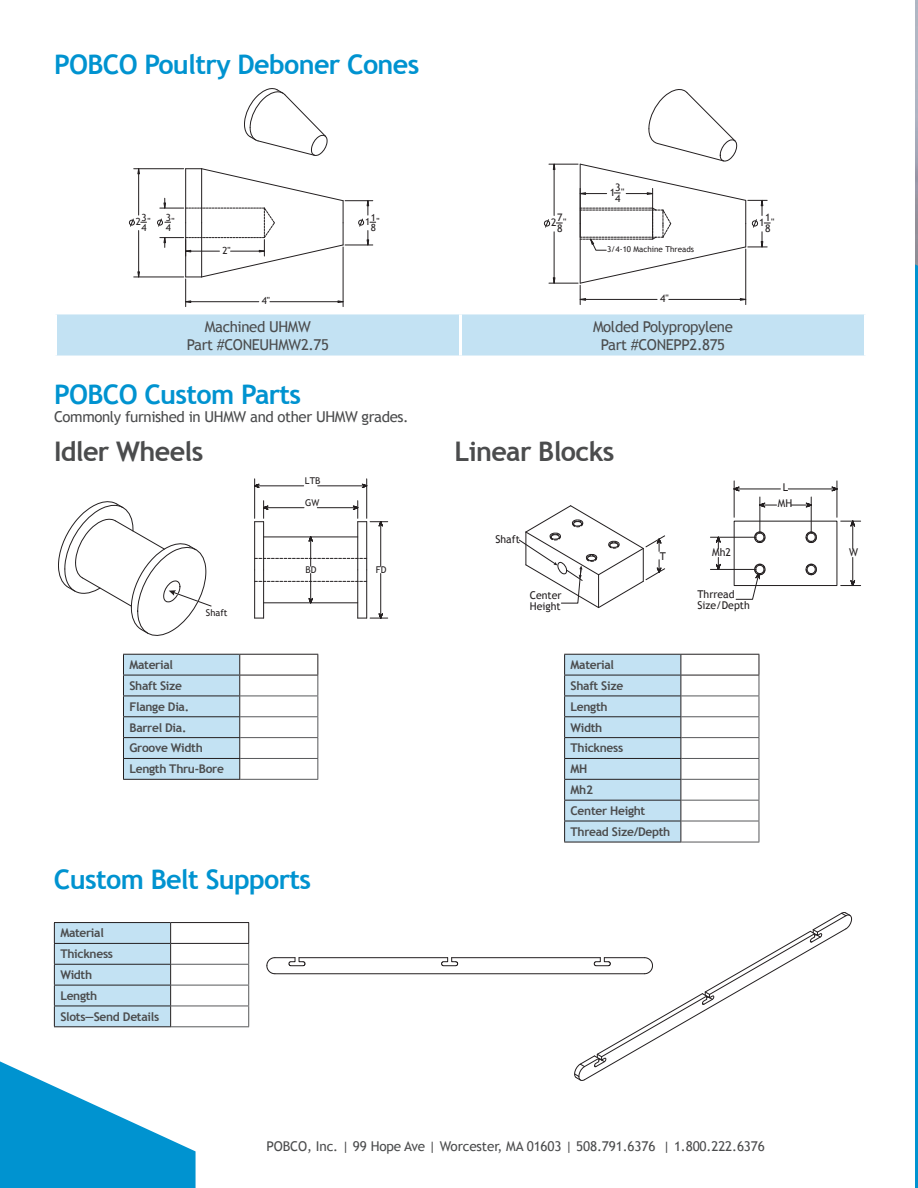
<style>
.page{position:relative;width:918px;height:1188px;background:#fff}
.page>*{position:absolute;margin:0;border:0;box-sizing:border-box;transform-origin:0 0}
.t1{font:700 27px "Trebuchet MS";letter-spacing:-.025em;color:#0093d0}
.t2{font:700 27px "Trebuchet MS";letter-spacing:-.025em;color:#4b4c4d}
.t3{font:15px/18px "Trebuchet MS";letter-spacing:-.025em;color:#4b4c4d;text-align:center}
.t4{font:13.5px "Trebuchet MS";letter-spacing:-.01em;color:#4b4c4d}
.t5{font:700 12px/20.9px "Trebuchet MS";letter-spacing:-.025em;color:#4b4c4d}
.t6{font:10.8px/16px "Trebuchet MS";color:#231f20}
.t7{font:10.35px/10.5px "Trebuchet MS";color:#231f20}
.t8{font:9.9px/10.1px "Trebuchet MS";color:#231f20}
.t9{font:9.3px "Trebuchet MS";color:#231f20}
.t10{font:8.1px "Trebuchet MS";color:#231f20}
</style>
<div class="page">
<svg style="left:0;top:1061px;width:196px;height:127px"></svg>
<hr style="left:915px;top:264px;width:3px;height:924px;background:#0093d0">
<div style="left:57px;top:314px;width:807px;height:42px;background:#c3e2f3"></div>
<hr style="left:459px;top:314px;width:3px;height:42px;background:#fff">
<svg style="left:244px;top:88px;width:84px;height:68px"></svg>
<hr style="left:138px;top:169px;width:1px;height:46px;background:#231f20">
<hr style="left:134px;top:277px;width:50px;height:1px;background:#231f20">
<hr style="left:138px;top:231px;width:1px;height:46px;background:#231f20">
<hr style="left:134px;top:168px;width:50px;height:1px;background:#231f20">
<svg style="left:129px;top:219px;width:6px;height:8px"></svg>
<svg style="left:137px;top:168px;width:3px;height:6px"></svg>
<svg style="left:137px;top:271px;width:3px;height:6px"></svg>
<svg style="left:157px;top:168px;width:219px;height:139px"></svg>
<svg style="left:544px;top:89px;width:226px;height:216px"></svg>
<hr style="left:254px;top:522px;width:1px;height:48px;background:#231f20">
<hr style="left:254px;top:570px;width:1px;height:48px;background:#231f20">
<hr style="left:366px;top:479px;width:1px;height:39px;background:#231f20">
<hr style="left:318px;top:486px;width:49px;height:1px;background:#231f20">
<hr style="left:255px;top:486px;width:49px;height:1px;background:#231f20">
<hr style="left:254px;top:479px;width:1px;height:39px;background:#231f20">
<svg style="left:359px;top:483px;width:8px;height:6px"></svg>
<svg style="left:254px;top:482px;width:10px;height:8px"></svg>
<svg style="left:255px;top:501px;width:133px;height:118px"></svg>
<svg style="left:58px;top:501px;width:154px;height:135px"></svg>
<hr style="left:240px;top:779px;width:78px;height:1px;background:#57585a">
<svg style="left:123px;top:654px;width:195px;height:125px"></svg>
<hr style="left:123px;top:779px;width:117px;height:1px;background:#231f20">
<svg style="left:753px;top:531px;width:13px;height:12px"></svg>
<svg style="left:805px;top:563px;width:12px;height:12px"></svg>
<svg style="left:805px;top:531px;width:12px;height:12px"></svg>
<hr style="left:710px;top:537px;width:46px;height:1px;background:#231f20">
<hr style="left:710px;top:569px;width:46px;height:1px;background:#231f20">
<hr style="left:760px;top:497px;width:1px;height:36px;background:#231f20">
<hr style="left:811px;top:497px;width:1px;height:36px;background:#231f20">
<hr style="left:788px;top:489px;width:49px;height:1px;background:#231f20">
<hr style="left:734px;top:481px;width:1px;height:36px;background:#231f20">
<hr style="left:837px;top:481px;width:1px;height:36px;background:#231f20">
<hr style="left:734px;top:489px;width:46px;height:1px;background:#231f20">
<svg style="left:710px;top:537px;width:18px;height:33px"></svg>
<svg style="left:734px;top:485px;width:9px;height:8px"></svg>
<svg style="left:791px;top:501px;width:21px;height:8px"></svg>
<svg style="left:759px;top:501px;width:18px;height:8px"></svg>
<svg style="left:841px;top:521px;width:20px;height:28px"></svg>
<svg style="left:828px;top:485px;width:10px;height:8px"></svg>
<svg style="left:841px;top:557px;width:20px;height:29px"></svg>
<svg style="left:736px;top:563px;width:31px;height:37px"></svg>
<svg style="left:519px;top:505px;width:146px;height:103px"></svg>
<hr style="left:681px;top:842px;width:78px;height:1px;background:#57585a">
<svg style="left:564px;top:654px;width:196px;height:188px"></svg>
<hr style="left:564px;top:842px;width:117px;height:1px;background:#231f20">
<hr style="left:171px;top:922px;width:78px;height:1px;background:#231f20">
<hr style="left:54px;top:922px;width:117px;height:1px;background:#231f20">
<svg style="left:54px;top:923px;width:195px;height:104px"></svg>
<hr style="left:54px;top:1026px;width:117px;height:1px;background:#231f20">
<svg style="left:266px;top:957px;width:40px;height:18px"></svg>
<hr style="left:299px;top:957px;width:149px;height:1px;background:#231f20">
<svg style="left:441px;top:957px;width:18px;height:10px"></svg>
<hr style="left:452px;top:957px;width:148px;height:1px;background:#231f20">
<svg style="left:574px;top:912px;width:279px;height:169px"></svg>
<hr style="left:275px;top:973px;width:370px;height:1px;background:#231f20">
<h1 class="t1" style="left:54px;top:47px;width:367px">POBCO Poultry Deboner Cones</h1>
<p class="t7" style="left:610px;top:187px;width:16px">13"</p>
<p class="t7" style="left:615px;top:193px;width:7px">4</p>
<p class="t8" style="left:142px;top:212px;width:7px">3<br>4</p>
<p class="t8" style="left:166px;top:212px;width:7px">3<br>4</p>
<p class="t8" style="left:147px;top:217px;width:5px">"</p>
<p class="t8" style="left:365px;top:214px;width:12px">11</p>
<p class="t8" style="left:136px;top:217px;width:7px">2</p>
<p class="t8" style="left:377px;top:217px;width:5px">"</p>
<p class="t8" style="left:171px;top:217px;width:5px">"</p>
<p class="t8" style="left:371px;top:222px;width:7px">8</p>
<p class="t7" style="left:557px;top:213px;width:7px">7<br>8</p>
<p class="t7" style="left:759px;top:216px;width:13px;line-height:8.2px;text-align:center">11<br>8</p>
<p class="t7" style="left:551px;top:217px;width:17px">2 "</p>
<p class="t7" style="left:771px;top:217px;width:5px">"</p>
<p class="t8" style="left:222px;top:245px;width:10px">2"</p>
<p class="t10" style="left:607px;top:244px;width:89px">3/4-10 Machine Threads</p>
<p class="t8" style="left:262px;top:296px;width:10px">4"</p>
<p class="t7" style="left:660px;top:293px;width:10px">4"</p>
<p class="t3" style="left:187px;top:317px;width:144px">Machined UHMW<br>Part #CONEUHMW2.75</p>
<p class="t3" style="left:593px;top:317px;width:141px">Molded Polypropylene<br>Part #CONEPP2.875</p>
<h1 class="t1" style="left:54px;top:377px;width:249px">POBCO Custom Parts</h1>
<p class="t3" style="left:54px;top:407px;width:356px">Commonly furnished in UHMW and other UHMW grades.</p>
<h1 class="t2" style="left:54px;top:434px;width:151px">Idler Wheels</h1>
<p class="t9" style="left:206px;top:607px;width:23px">Shaft</p>
<p class="t5" style="left:129px;top:654px;width:96px">Material<br>Shaft Size<br>Flange Dia.<br>Barrel Dia.<br>Groove Width<br>Length Thru-Bore</p>
<p class="t9" style="left:305px;top:475px;width:17px">LTB</p>
<p class="t9" style="left:305px;top:498px;width:16px">GW</p>
<p class="t9" style="left:306px;top:564px;width:13px">BD</p>
<h1 class="t1" style="left:54px;top:863px;width:259px">Custom Belt Supports</h1>
<p class="t5" style="left:60px;top:923px;width:100px">Material<br>Thickness<br>Width<br>Length<br>Slots—Send Details</p>
<p class="t9" style="left:376px;top:564px;width:12px">FD</p>
<h1 class="t2" style="left:455px;top:434px;width:161px">Linear Blocks</h1>
<p class="t6" style="left:495px;top:532px;width:26px">Shaft</p>
<p class="t6" style="left:530px;top:590px;width:33px;line-height:10.8px">Center<br>Height</p>
<p class="t6" style="left:660px;top:548px;width:8px">T</p>
<p class="t5" style="left:571px;top:654px;width:101px">Material<br>Shaft Size<br>Length<br>Width<br>Thickness<br>MH<br>Mh2<br>Center Height<br>Thread Size/Depth</p>
<p class="t6" style="left:712px;top:544px;width:20px">Mh2</p>
<p class="t6" style="left:697px;top:589px;width:54px;line-height:10.9px">Thrread<br>Size/Depth</p>
<p class="t6" style="left:778px;top:479px;width:16px;text-align:center">L<br>MH</p>
<p class="t4" style="left:266px;top:1138px;width:500px">POBCO, Inc. | 99 Hope Ave | Worcester, MA 01603 | 508.791.6376 | 1.800.222.6376</p>
<p class="t6" style="left:849px;top:545px;width:10px">W</p>
</div>
